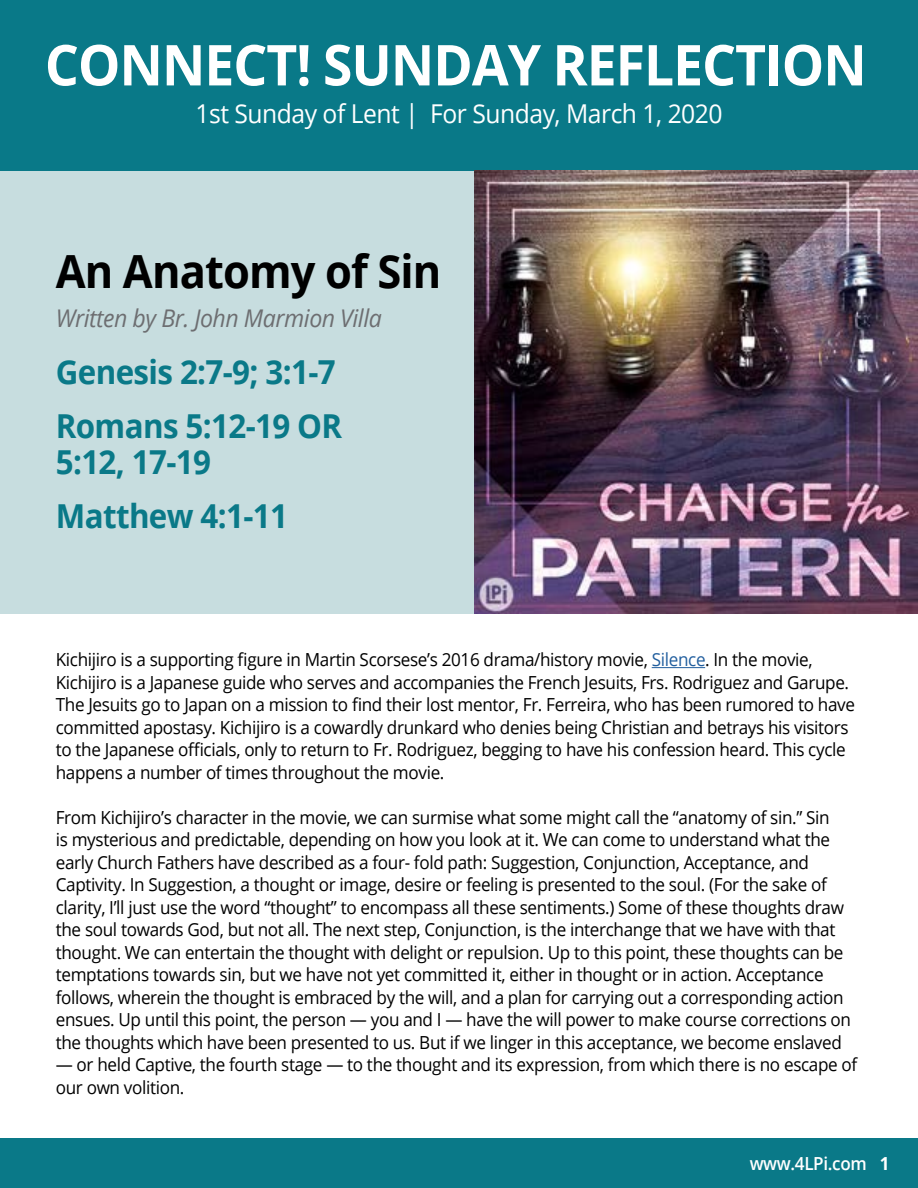
<style>
.page{position:relative;width:918px;height:1188px;background:#fff}
.page>*{position:absolute;margin:0;border:0;box-sizing:border-box;transform-origin:0 0}
.t1{font:700 56.4px "Open Sans";letter-spacing:-.02em;color:#fff;scale:.95 1}
.t2{font:700 45.75px "Open Sans";letter-spacing:-.02em;color:#000;scale:.95 1}
.t3{font:700 33px/54px "Open Sans";letter-spacing:-.02em;color:#0a7988;scale:.95 1}
.t4{font:25.95px "Open Sans";letter-spacing:-.02em;color:#fff;scale:.95 1}
.t5{font:italic 24.3px "Open Sans";letter-spacing:-.02em;color:#6d6e71;scale:.95 1}
.t6{font:18px/22.5px "Open Sans";letter-spacing:-.02em;color:#000;scale:.95 1}
.t7{font:600 18px "Open Sans";letter-spacing:-.02em;color:#fff;scale:.95 1}
.s1{color:#215e9e}
.s2{font-weight:700}
</style>
<div class="page">
<div style="left:0;top:151px;width:918px;height:463px;background:#c7dddf"></div>
<div style="left:0;top:0;width:918px;height:170px;background:#097988"></div>
<img style="left:474px;top:170px;width:444px;height:444px">
<hr style="left:652px;top:667px;width:53px;height:1px;background:#215e9e">
<div style="left:0;top:1138px;width:918px;height:50px;background:#0a7988"></div>
<h1 class="t1" style="left:45px;top:25px;width:867px">CONNECT! SUNDAY REFLECTION</h1>
<h3 class="t4" style="left:195px;top:96px;width:556px">1st Sunday of Lent | For Sunday, March 1, 2020</h3>
<h2 class="t2" style="left:56px;top:239px;width:407px">An Anatomy of Sin</h2>
<h3 class="t5" style="left:56px;top:301px;width:345px">Written by Br. John Marmion Villa</h3>
<h3 class="t3" style="left:56px;top:344px;width:303px">Genesis 2:7-9; 3:1-7<br>Romans 5:12-19 OR</h3>
<h3 class="t3" style="left:56px;top:434px;width:246px">5:12, 17-19<br>Matthew 4:1-11</h3>
<p class="t6" style="left:56px;top:648px;width:843px">Kichijiro is a supporting figure in Martin Scorsese’s 2016 drama/history movie, <span class="s1">Silence</span>. In the movie, Kichijiro is a Japanese guide who serves and accompanies the French Jesuits, Frs. Rodriguez and Garupe.<br>The Jesuits go to Japan on a mission to find their lost mentor, Fr. Ferreira, who has been rumored to have committed apostasy. Kichijiro is a cowardly drunkard who denies being Christian and betrays his visitors to the Japanese officials, only to return to Fr. Rodriguez, begging to have his confession heard. This cycle happens a number of times throughout the movie.</p>
<p class="t6" style="left:56px;top:806px;width:839px">From Kichijiro’s character in the movie, we can surmise what some might call the “anatomy of sin.” Sin<br>is mysterious and predictable, depending on how you look at it. We can come to understand what the early Church Fathers have described as a four- fold path: Suggestion, Conjunction, Acceptance, and Captivity. In Suggestion, a thought or image, desire or feeling is presented to the soul. (For the sake of clarity, I’ll just use the word “thought” to encompass all these sentiments.) Some of these thoughts draw the soul towards God, but not all. The next step, Conjunction, is the interchange that we have with that thought. We can entertain the thought with delight or repulsion. Up to this point, these thoughts can be temptations towards sin, but we have not yet committed it, either in thought or in action. Acceptance follows, wherein the thought is embraced by the will, and a plan for carrying out a corresponding action ensues. Up until this point, the person — you and I — have the will power to make course corrections on the thoughts which have been presented to us. But if we linger in this acceptance, we become enslaved</p>
<p class="t6" style="left:56px;top:1053px;width:845px">— or held Captive, the fourth stage — to the thought and its expression, from which there is no escape of our own volition.</p>
<p class="t7" style="left:750px;top:1151px;width:149px">www.4LPi.com <span class="s2">1</span></p>
</div>
